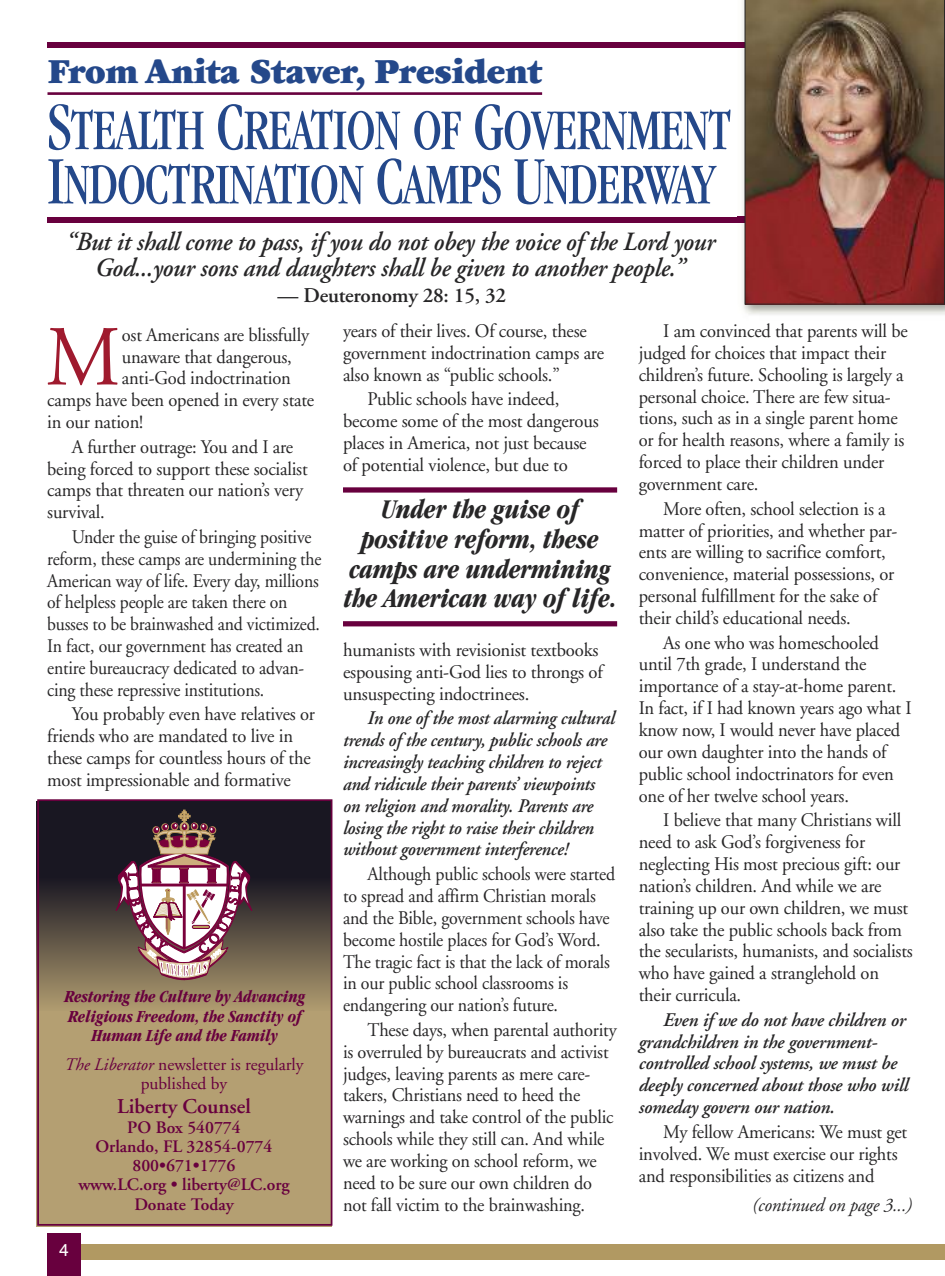
<style>
.page{position:relative;width:945px;height:1276px;background:#fff}
.page>*{position:absolute;margin:0;border:0;box-sizing:border-box;transform-origin:0 0}
.t1{font:85.23px "Adobe Garamond";color:#9f1a2e;scale:.96 1}
.t2{font:condensed 59.5px/54.2px "Garamond";letter-spacing:-.01em;color:#24488a;scale:.87 1}
.t3{font:900 36.75px "Garamond";letter-spacing:-.01em;color:#24488a;scale:.95 1}
.t4{font:italic 700 condensed 28px/29.8px "Garamond";letter-spacing:-.01em;color:#272627;text-align:center}
.t5{font:italic 600 26.25px/26.2px "Adobe Garamond";letter-spacing:-.01em;color:#272627;text-align:center;scale:.94 1}
.t6{font:600 21px "Adobe Garamond";letter-spacing:-.01em;color:#272627}
.t7{font:600 21px "Adobe Garamond";color:#68003e}
.t8{font:19.25px/21.9px "Adobe Garamond";letter-spacing:-.01em;color:#272627;scale:.96 1}
.t9{font:19.25px/21.9px "Adobe Garamond";letter-spacing:-.01em;color:#272627;scale:.95 1}
.t10{font:19.25px/21.9px "Adobe Garamond";letter-spacing:-.01em;color:#272627;scale:.92 1}
.t11{font:italic 600 19.25px/21.9px "Adobe Garamond";letter-spacing:-.01em;color:#272627;scale:.95 1}
.t12{font:19.25px/21.9px "Adobe Garamond";letter-spacing:-.01em;color:#272627;scale:.93 1}
.t13{font:19.25px/21.9px "Adobe Garamond";letter-spacing:-.01em;color:#272627}
.t14{font:italic 600 19.25px/21.9px "Adobe Garamond";letter-spacing:-.01em;color:#272627}
.t15{font:italic 19.25px "Adobe Garamond";letter-spacing:-.01em;color:#272627}
.t16{font:italic 700 condensed 17.5px/19.2px "Garamond";letter-spacing:-.01em;color:#68003e;text-align:center}
.t17{font:600 17.5px/19.2px "Adobe Garamond";color:#68003e;text-align:center}
.t18{font:17.5px/19.2px "Adobe Garamond";color:#68003e;text-align:center}
.t19{font:17.5px "Swiss 721 BT";color:#fff}
.s1{font-size:70px}
.s2{font-style:italic}
</style>
<div class="page">
<div style="left:47px;top:217px;width:745px;height:5px;background:#68003e"></div>
<div style="left:47px;top:42px;width:745px;height:5px;background:#68003e"></div>
<hr style="left:48px;top:92px;width:494px;height:3px;background:#68003e">
<div style="left:71px;top:1244px;width:874px;height:15px;background:#b19962"></div>
<div style="left:47px;top:1233px;width:34px;height:43px;background:#68003e"></div>
<div style="left:343px;top:487px;width:274px;height:5px;background:#68003e"></div>
<div style="left:343px;top:621px;width:274px;height:5px;background:#68003e"></div>
<div style="left:37px;top:801px;width:295px;height:80px;background:#191722"></div>
<div style="left:37px;top:1007px;width:295px;height:219px;background:#b49f72"></div>
<div style="left:37px;top:878px;width:295px;height:133px;background:linear-gradient(to bottom,#1a1823,#b09c70)"></div>
<div style="left:37px;top:799px;width:295px;height:426px;border:2px solid #68003e"></div>
<svg style="left:116px;top:810px;width:136px;height:170px"></svg>
<img style="left:738px;top:0;width:207px;height:315px">
<img style="left:738px;top:217px;width:7px;height:5px">
<img style="left:738px;top:42px;width:7px;height:5px">
<img style="left:745px;top:0;width:200px;height:305px">
<h3 class="t3" style="left:48px;top:59px;width:522px">From Anita Staver, President</h3>
<h2 class="t2" style="left:48px;top:107px;width:787px"><span class="s1">S</span>TEALTH <span class="s1">C</span>REATION OF <span class="s1">G</span>OVERNMENT<br><span class="s1">I</span>NDOCTRINATION <span class="s1">C</span>AMPS <span class="s1">U</span>NDERWAY</h2>
<h3 class="t5" style="left:66px;top:231px;width:693px">“But it shall come to pass, if you do not obey the voice of the Lord your<br>God...your sons and daughters shall be given to another people.”</h3>
<p class="t6" style="left:278px;top:287px;width:230px">— Deuteronomy 28: 15, 32</p>
<h1 class="t1" style="left:46px;top:323px;width:79px">M</h1>
<p class="t8" style="left:122px;top:325px;width:197px">ost Americans are blissfully</p>
<p class="t8" style="left:122px;top:347px;width:179px">unaware that dangerous,</p>
<p class="t8" style="left:122px;top:369px;width:178px">anti-God indoctrination</p>
<p class="t8" style="left:47px;top:391px;width:280px">camps have been opened in every state</p>
<p class="t8" style="left:47px;top:413px;width:102px">in our nation!</p>
<p class="t8" style="left:47px;top:437px;width:273px;text-indent:25px">A further outrage: You and I are being forced to support these socialist camps that threaten our nation’s very survival.</p>
<p class="t10" style="left:47px;top:527px;width:300px;text-indent:25px">Under the guise of bringing positive reform, these camps are undermining the American way of life. Every day, millions of helpless people are taken there on busses to be brainwashed and victimized.<br>In fact, our government has created an entire bureaucracy dedicated to advan&shy;cing these repressive institutions.</p>
<p class="t8" style="left:47px;top:705px;width:280px;text-indent:25px">You probably even have relatives or friends who are mandated to live in these camps for countless hours of the most impressionable and formative</p>
<p class="t16" style="left:65px;top:988px;width:242px">Restoring the Culture by Advancing<br>Religious Freedom, the Sanctity of<br>Human Life and the Family</p>
<p class="t18" style="left:64px;top:1056px;width:241px"><span class="s2">The Liberator</span> newsletter is regularly published by</p>
<p class="t7" style="left:117px;top:1098px;width:135px">Liberty Counsel</p>
<p class="t17" style="left:78px;top:1119px;width:213px">PO Box 540774<br>Orlando, FL 32854-0774<br>800•671•1776<br>www.LC.org • liberty@LC.org<br>Donate Today</p>
<p class="t19" style="left:59px;top:1239px;width:11px">4</p>
<p class="t8" style="left:343px;top:322px;width:273px">years of their lives. Of course, these government indoctrination camps are also known as “public schools.”</p>
<p class="t13" style="left:343px;top:390px;width:257px;text-indent:24px">Public schools have indeed, become some of the most dangerous places in America, not just because of potential violence, but due to</p>
<h3 class="t4" style="left:344px;top:496px;width:275px">Under the guise of positive reform, these camps are undermining the American way of life.</h3>
<p class="t13" style="left:343px;top:640px;width:261px">humanists with revisionist textbooks espousing anti-God lies to throngs of unsuspecting indoctrinees.</p>
<p class="t11" style="left:343px;top:709px;width:288px;text-indent:24px">In one of the most alarming cultural trends of the century, public schools are increasingly teaching children to reject and ridicule their parents’ viewpoints on religion and morality. Parents are losing the right to raise their children without government interference!</p>
<p class="t12" style="left:343px;top:864px;width:294px;text-indent:25px">Although public schools were started to spread and affirm Christian morals and the Bible, government schools have become hostile places for God’s Word.<br>The tragic fact is that the lack of morals in our public school classrooms is endangering our nation’s future.</p>
<p class="t9" style="left:343px;top:1020px;width:290px;text-indent:25px">These days, when parental authority is overruled by bureaucrats and activist judges, leaving parents as mere care&shy;takers, Christians need to heed the warnings and take control of the public schools while they still can. And while we are working on school reform, we need to be sure our own children do not fall victim to the brainwashing.</p>
<p class="t8" style="left:639px;top:322px;width:282px;text-indent:24px">I am convinced that parents will be judged for choices that impact their children’s future. Schooling is largely a personal choice. There are few situa&shy;tions, such as in a single parent home or for health reasons, where a family is forced to place their children under government care.</p>
<p class="t8" style="left:639px;top:499px;width:271px;text-indent:24px">More often, school selection is a matter of priorities, and whether par&shy;ents are willing to sacrifice comfort, convenience, material possessions, or personal fulfillment for the sake of their child’s educational needs.</p>
<p class="t8" style="left:639px;top:633px;width:286px;text-indent:24px">As one who was homeschooled until 7th grade, I understand the importance of a stay-at-home parent.<br>In fact, if I had known years ago what I know now, I would never have placed our own daughter into the hands of public school indoctrinators for even one of her twelve school years.</p>
<p class="t8" style="left:639px;top:811px;width:287px;text-indent:24px">I believe that many Christians will need to ask God’s forgiveness for neglecting His most precious gift: our nation’s children. And while we are training up our own children, we must also take the public schools back from the secularists, humanists, and socialists who have gained a stranglehold on their curricula.</p>
<p class="t14" style="left:639px;top:1010px;width:271px;text-indent:25px">Even if we do not have children or grandchildren in the government&shy;controlled school systems, we must be deeply concerned about those who will someday govern our nation.</p>
<p class="t8" style="left:639px;top:1122px;width:281px;text-indent:24px">My fellow Americans: We must get involved. We must exercise our rights and responsibilities as citizens and</p>
<p class="t15" style="left:753px;top:1197px;width:161px">(continued on page 3...)</p>
</div>
